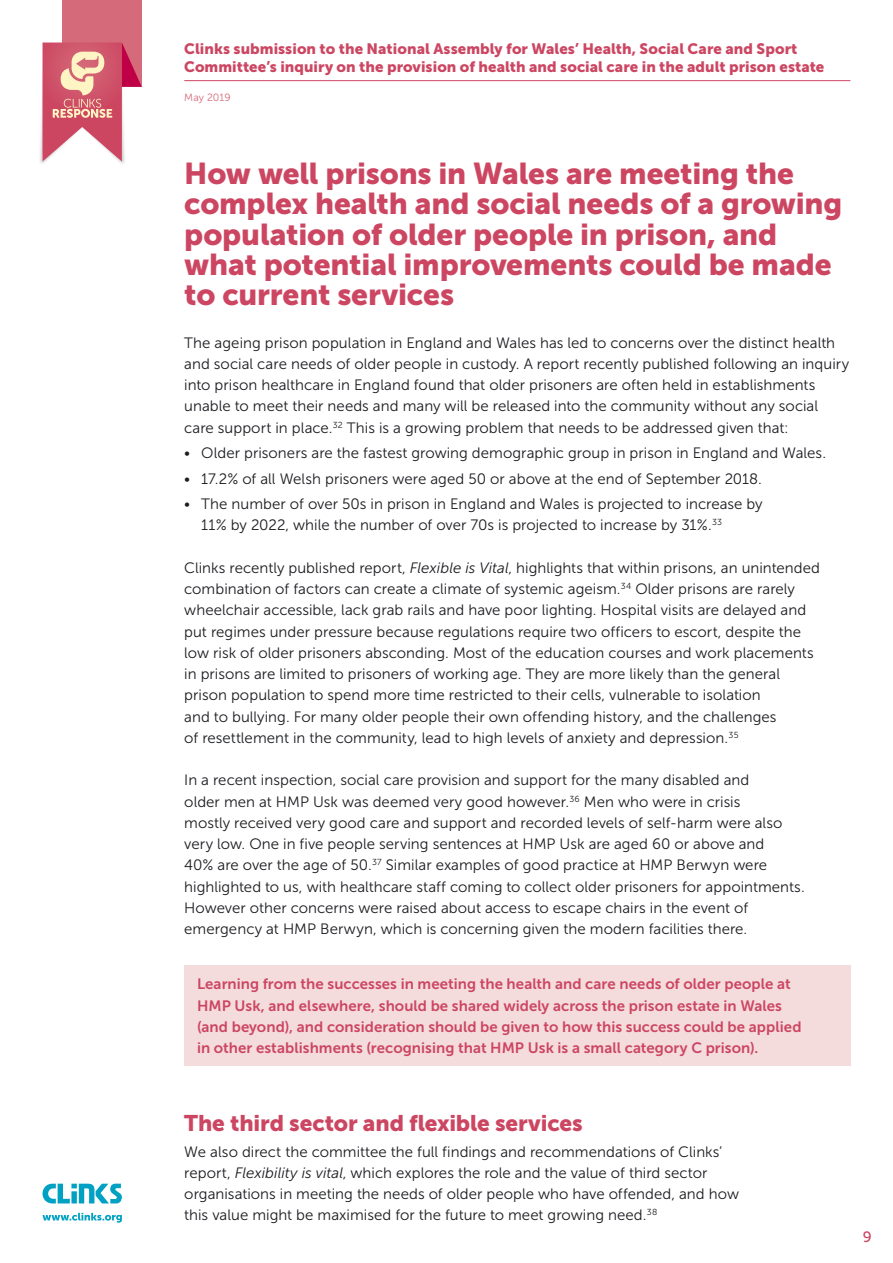
<style>
.page{position:relative;width:893px;height:1263px;background:#fff}
.page>*{position:absolute;margin:0;border:0;box-sizing:border-box;transform-origin:0 0}
.t1{font:30px/30.3px "Museo Sans 900";letter-spacing:-.005em;color:#cc4662}
.t2{font:22.5px "Museo Sans 900";letter-spacing:-.005em;color:#cc4662}
.t3{font:15px/21.3px "Museo Sans 300";letter-spacing:.005em;color:#1b1c20}
.t4{font:15px/21.3px "Museo Sans 700";letter-spacing:.005em;color:#cc4662}
.t5{font:15px/18px "Museo Sans 900";letter-spacing:.005em;color:#cc4662}
.t6{font:15px "Museo Sans 500";color:#cc4662}
.t7{font:10.5px "Museo Sans 300";letter-spacing:.005em;color:#d56b7a}
.s1{font-style:italic}
</style>
<div class="page">
<div style="left:62px;top:0;width:80px;height:87px;background:#d56b7a"></div>
<div style="left:38px;top:48px;width:88px;height:117px;background:#1b1c20;opacity:.25"></div>
<svg style="left:43px;top:43px;width:99px;height:119px"></svg>
<hr style="left:184px;top:80px;width:666px;height:1px;background:#cc4662">
<svg style="left:43px;top:1213px;width:79px;height:10px"></svg>
<svg style="left:43px;top:1183px;width:79px;height:20px"></svg>
<div style="left:184px;top:965px;width:666px;height:101px;background:#f4dcdd"></div>
<p class="t5" style="left:184px;top:39px;width:642px">Clinks submission to the National Assembly for Wales’ Health, Social Care and Sport<br>Committee’s inquiry on the provision of health and social care in the adult prison estate</p>
<p class="t7" style="left:184px;top:92px;width:48px">May 2019</p>
<h1 class="t1" style="left:184px;top:158px;width:659px">How well prisons in Wales are meeting the complex health and social needs of a growing population of older people in prison, and what potential improvements could be made to current services</h1>
<p class="t3" style="left:184px;top:332px;width:666px">The ageing prison population in England and Wales has led to concerns over the distinct health and social care needs of older people in custody. A report recently published following an inquiry into prison healthcare in England found that older prisoners are often held in establishments unable to meet their needs and many will be released into the community without any social care support in place.<sup>32</sup> This is a growing problem that needs to be addressed given that:</p>
<p class="t3" style="left:184px;top:442px;width:643px">• Older prisoners are the fastest growing demographic group in prison in England and Wales.</p>
<p class="t3" style="left:184px;top:468px;width:579px">• 17.2% of all Welsh prisoners were aged 50 or above at the end of September 2018.</p>
<p class="t3" style="left:201px;top:493px;width:563px;text-indent:-17px">• The number of over 50s in prison in England and Wales is projected to increase by<br>11% by 2022, while the number of over 70s is projected to increase by 31%.<sup>33</sup></p>
<p class="t3" style="left:184px;top:557px;width:637px">Clinks recently published report, <span class="s1">Flexible is Vital</span>, highlights that within prisons, an unintended combination of factors can create a climate of systemic ageism.<sup>34</sup> Older prisons are rarely wheelchair accessible, lack grab rails and have poor lighting. Hospital visits are delayed and put regimes under pressure because regulations require two officers to escort, despite the low risk of older prisoners absconding. Most of the education courses and work placements in prisons are limited to prisoners of working age. They are more likely than the general prison population to spend more time restricted to their cells, vulnerable to isolation<br>and to bullying. For many older people their own offending history, and the challenges<br>of resettlement in the community, lead to high levels of anxiety and depression.<sup>35</sup></p>
<p class="t3" style="left:184px;top:770px;width:622px">In a recent inspection, social care provision and support for the many disabled and<br>older men at HMP Usk was deemed very good however.<sup>36</sup> Men who were in crisis<br>mostly received very good care and support and recorded levels of self-harm were also very low. One in five people serving sentences at HMP Usk are aged 60 or above and<br>40% are over the age of 50.<sup>37</sup> Similar examples of good practice at HMP Berwyn were highlighted to us, with healthcare staff coming to collect older prisoners for appointments.<br>However other concerns were raised about access to escape chairs in the event of emergency at HMP Berwyn, which is concerning given the modern facilities there.</p>
<p class="t4" style="left:197px;top:973px;width:606px">Learning from the successes in meeting the health and care needs of older people at HMP Usk, and elsewhere, should be shared widely across the prison estate in Wales (and beyond), and consideration should be given to how this success could be applied in other establishments (recognising that HMP Usk is a small category C prison).</p>
<h2 class="t2" style="left:184px;top:1110px;width:400px">The third sector and flexible services</h2>
<p class="t3" style="left:184px;top:1141px;width:556px">We also direct the committee the full findings and recommendations of Clinks’ report, <span class="s1">Flexibility is vital</span>, which explores the role and the value of third sector organisations in meeting the needs of older people who have offended, and how this value might be maximised for the future to meet growing need.<sup>38</sup></p>
<p class="t6" style="left:863px;top:1228px;width:10px">9</p>
</div>
